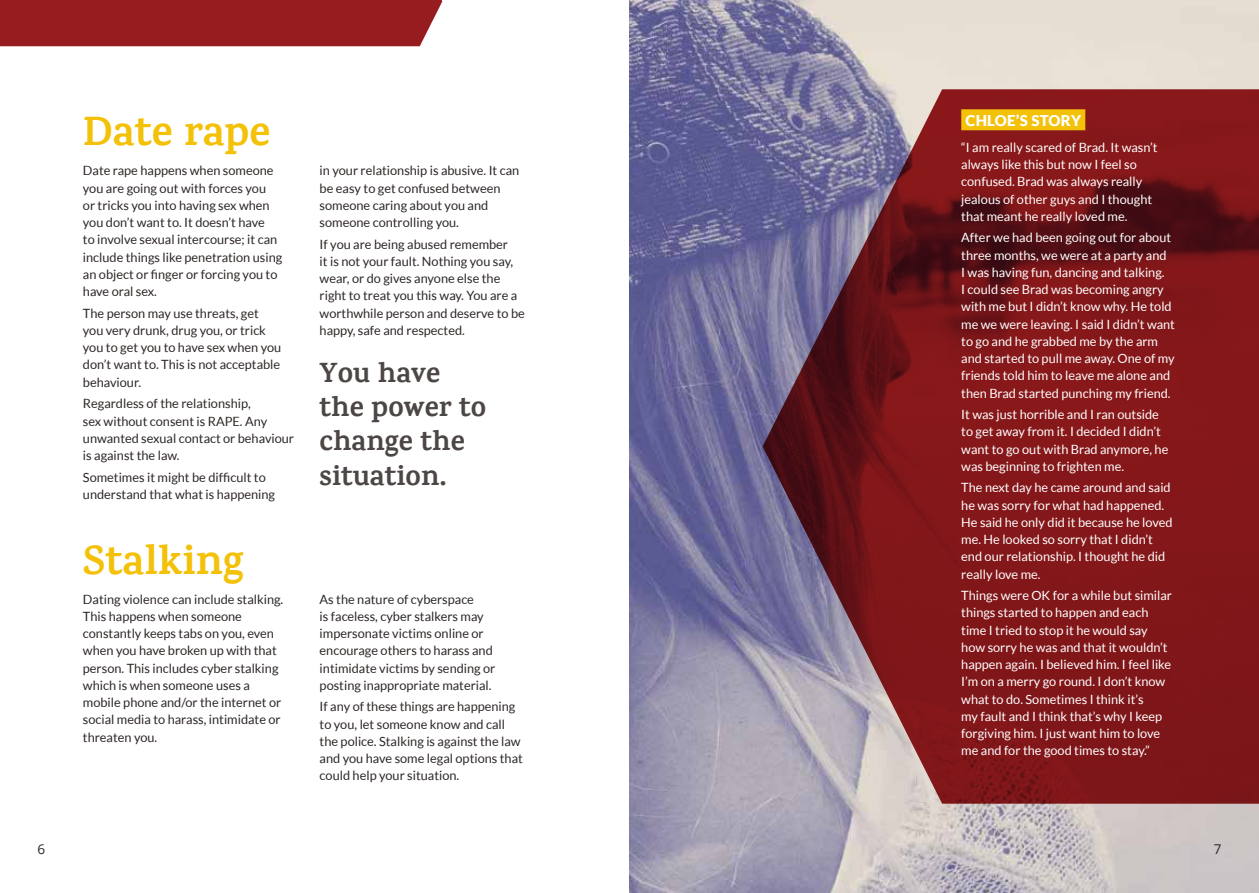
<style>
.page{position:relative;width:1259px;height:893px;background:#fff}
.page>*{position:absolute;margin:0;border:0;box-sizing:border-box;transform-origin:0 0}
.t1{font:700 42px "Karma";color:#f3c108}
.t2{font:700 28.5px/34.2px "Karma";color:#4c4644}
.t3{font:900 15px "Lato";letter-spacing:.02em;color:#fff}
.t4{font:13.5px "Open Sans";color:#2c2624}
.t5{font:12.75px/17.2px "Lato";color:#2c2624}
.t6{font:12.75px/17.2px "Lato";color:#fff}
</style>
<div class="page">
<img style="left:629px;top:0;width:630px;height:893px">
<div style="left:0;top:0;width:442px;height:46px;background:#971c20"></div>
<svg style="left:762px;top:89px;width:497px;height:715px;background:#7e2b33"></svg>
<div style="left:961px;top:109px;width:124px;height:21px;background:#f3c108"></div>
<h1 class="t1" style="left:83px;top:106px;width:189px">Date rape</h1>
<p class="t5" style="left:83px;top:162px;width:201px">Date rape happens when someone you are going out with forces you<br>or tricks you into having sex when you don’t want to. It doesn’t have<br>to involve sexual intercourse; it can include things like penetration using an object or finger or forcing you to have oral sex.</p>
<p class="t5" style="left:83px;top:304px;width:200px">The person may use threats, get you very drunk, drug you, or trick you to get you to have sex when you don’t want to. This is not acceptable behaviour.</p>
<p class="t5" style="left:83px;top:395px;width:213px">Regardless of the relationship,<br>sex without consent is RAPE. Any unwanted sexual contact or behaviour is against the law.</p>
<p class="t5" style="left:83px;top:468px;width:194px">Sometimes it might be difficult to understand that what is happening</p>
<p class="t5" style="left:320px;top:162px;width:201px">in your relationship is abusive. It can be easy to get confused between someone caring about you and someone controlling you.</p>
<p class="t5" style="left:320px;top:235px;width:207px">If you are being abused remember<br>it is not your fault. Nothing you say, wear, or do gives anyone else the right to treat you this way. You are a worthwhile person and deserve to be happy, safe and respected.</p>
<h2 class="t2" style="left:320px;top:355px;width:168px">You have the power to change the situation.</h2>
<h1 class="t1" style="left:83px;top:534px;width:162px">Stalking</h1>
<p class="t5" style="left:83px;top:590px;width:202px">Dating violence can include stalking.<br>This happens when someone constantly keeps tabs on you, even when you have broken up with that person. This includes cyber stalking which is when someone uses a mobile phone and/or the internet or social media to harass, intimidate or threaten you.</p>
<p class="t5" style="left:320px;top:590px;width:177px">As the nature of cyberspace<br>is faceless, cyber stalkers may impersonate victims online or encourage others to harass and intimidate victims by sending or posting inappropriate material.</p>
<p class="t5" style="left:320px;top:698px;width:205px">If any of these things are happening to you, let someone know and call the police. Stalking is against the law and you have some legal options that could help your situation.</p>
<p class="t3" style="left:965px;top:112px;width:117px">CHLOE’S STORY</p>
<p class="t6" style="left:961px;top:138px;width:198px">“I am really scared of Brad. It wasn’t always like this but now I feel so confused. Brad was always really jealous of other guys and I thought that meant he really loved me.</p>
<p class="t6" style="left:961px;top:229px;width:215px">After we had been going out for about three months, we were at a party and<br>I was having fun, dancing and talking.<br>I could see Brad was becoming angry with me but I didn’t know why. He told me we were leaving. I said I didn’t want to go and he grabbed me by the arm and started to pull me away. One of my friends told him to leave me alone and then Brad started punching my friend.</p>
<p class="t6" style="left:961px;top:406px;width:209px">It was just horrible and I ran outside to get away from it. I decided I didn’t want to go out with Brad anymore, he was beginning to frighten me.</p>
<p class="t6" style="left:961px;top:479px;width:213px">The next day he came around and said he was sorry for what had happened.<br>He said he only did it because he loved me. He looked so sorry that I didn’t end our relationship. I thought he did really love me.</p>
<p class="t6" style="left:961px;top:587px;width:212px">Things were OK for a while but similar things started to happen and each time I tried to stop it he would say how sorry he was and that it wouldn’t happen again. I believed him. I feel like I’m on a merry go round. I don’t know what to do. Sometimes I think it’s<br>my fault and I think that’s why I keep forgiving him. I just want him to love me and for the good times to stay.”</p>
<p class="t4" style="left:38px;top:839px;width:9px">6</p>
<p class="t4" style="left:1213px;top:839px;width:9px">7</p>
</div>
